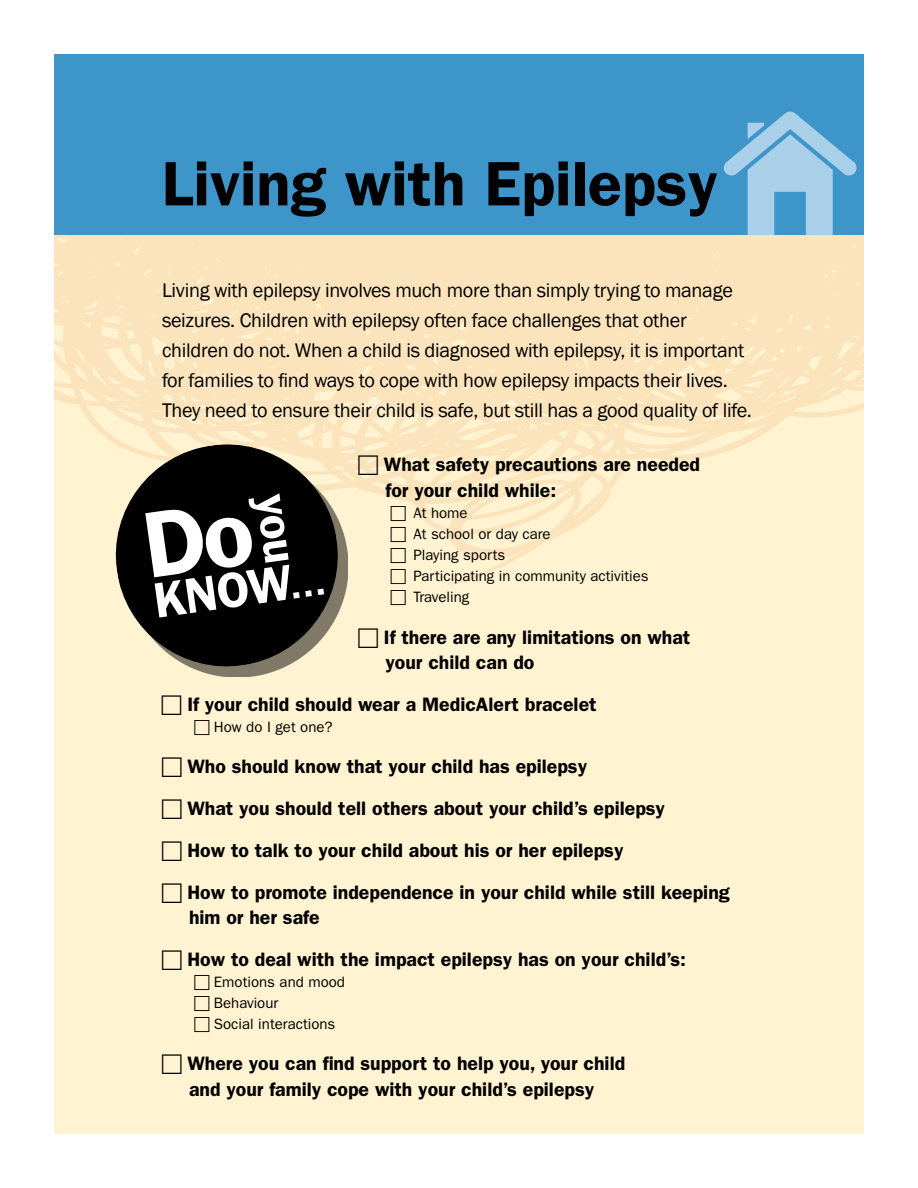
<style>
.page{position:relative;width:918px;height:1188px;background:#fff}
.page>*{position:absolute;margin:0;border:0;box-sizing:border-box;transform-origin:0 0}
.t1{font:600 63px "ITC Franklin Gothic Std";color:#000}
.t2{font:600 49.95px "Franklin Gothic";color:#fff}
.t3{font:20.25px/30px "Franklin Gothic";letter-spacing:-.015em;color:#000}
.t4{font:600 19.5px/41.7px "ITC Franklin Gothic Std";color:#000}
.t5{font:15px/21px "ITC Franklin Gothic Std";color:#000}
</style>
<div class="page">
<div style="left:54px;top:54px;width:810px;height:1080px;background:#fff3d1"></div>
<svg style="left:54px;top:54px;width:810px;height:531px;fill:#fbe3bc"></svg>
<div style="left:55px;top:54px;width:809px;height:181px;background:#3e95ca"></div>
<svg style="left:724px;top:112px;width:132px;height:123px"></svg>
<div style="left:126px;top:455px;width:222px;height:222px;background:#000;opacity:.5"></div>
<svg style="left:108px;top:437px;width:237px;height:237px;fill:#000"></svg>
<svg style="left:358px;top:456px;width:20px;height:19px"></svg>
<svg style="left:391px;top:506px;width:15px;height:15px"></svg>
<svg style="left:391px;top:527px;width:15px;height:15px"></svg>
<svg style="left:391px;top:548px;width:15px;height:15px"></svg>
<svg style="left:391px;top:569px;width:15px;height:15px"></svg>
<div style="left:145px;top:493px;width:144px;height:84px;background:#000"></div>
<svg style="left:293px;top:589px;width:31px;height:10px"></svg>
<h1 class="t1" style="left:162px;top:147px;width:557px">Living with Epilepsy</h1>
<p class="t3" style="left:162px;top:275px;width:591px">Living with epilepsy involves much more than simply trying to manage seizures. Children with epilepsy often face challenges that other children do not. When a child is diagnosed with epilepsy, it is important for families to find ways to cope with how epilepsy impacts their lives.<br>They need to ensure their child is safe, but still has a good quality of life.</p>
<p class="t4" style="left:384px;top:452px;width:318px;line-height:25.5px">What safety precautions are needed for your child while:</p>
<p class="t5" style="left:413px;top:502px;width:237px">At home<br>At school or day care<br>Playing sports<br>Participating in community activities<br>Traveling</p>
<p class="t4" style="left:384px;top:624px;width:308px;line-height:25.5px">If there are any limitations on what your child can do</p>
<p class="t4" style="left:187px;top:683px;width:411px">If your child should wear a MedicAlert bracelet</p>
<p class="t5" style="left:214px;top:716px;width:120px">How do I get one?</p>
<p class="t4" style="left:187px;top:746px;width:544px">Who should know that your child has epilepsy<br>What you should tell others about your child’s epilepsy<br>How to talk to your child about his or her epilepsy<br>How to promote independence in your child while still keeping</p>
<p class="t4" style="left:187px;top:897px;width:500px">him or her safe<br>How to deal with the impact epilepsy has on your child’s:</p>
<p class="t5" style="left:214px;top:971px;width:133px">Emotions and mood<br>Behaviour<br>Social interactions</p>
<p class="t4" style="left:187px;top:1051px;width:439px;line-height:25.5px">Where you can find support to help you, your child and your family cope with your child’s epilepsy</p>
<h2 class="t2" style="left:150px;top:572px;width:141px;rotate:-8deg">KNOW</h2>
</div>
